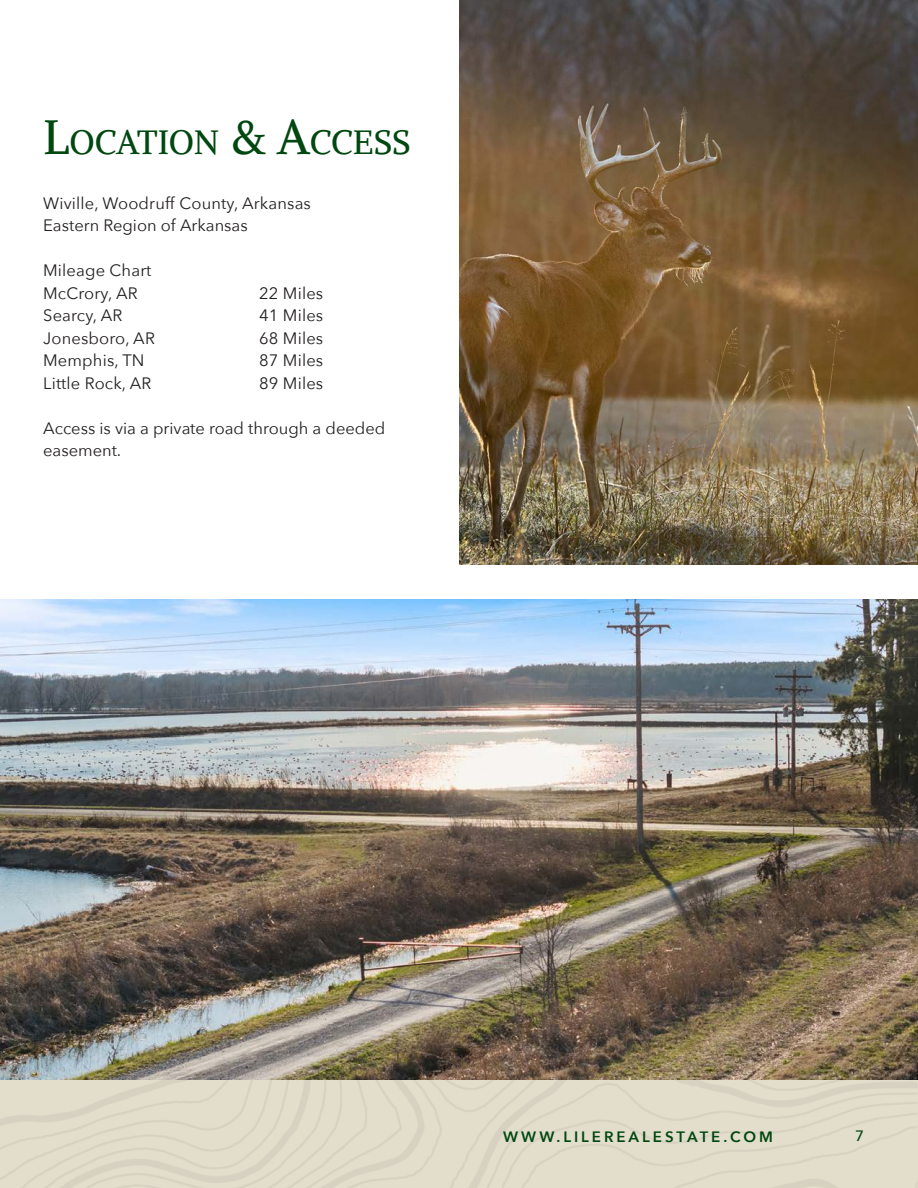
<style>
.page{position:relative;width:918px;height:1188px;background:#fff}
.page>*{position:absolute;margin:0;border:0;box-sizing:border-box;transform-origin:0 0}
.t1{font:33.6px "Alike";color:#004710}
.t2{font:16.5px/22.5px "Avenir Next";letter-spacing:.01em;color:#231f20}
.t3{font:600 15px "Avenir Next";letter-spacing:.2em;color:#004710}
.t4{font:500 15px "Avenir Next";color:#004710}
.s1{font-size:48px}
</style>
<div class="page">
<img style="left:0;top:599px;width:918px;height:589px">
<img style="left:459px;top:0;width:459px;height:565px">
<p class="t1" style="left:43px;top:121px;width:369px"><span class="s1">L</span>OCATION <span class="s1">&amp; A</span>CCESS</p>
<p class="t2" style="left:43px;top:191px;width:269px">Wiville, Woodruff County, Arkansas</p>
<p class="t2" style="left:43px;top:214px;width:206px">Eastern Region of Arkansas</p>
<p class="t2" style="left:43px;top:259px;width:110px">Mileage Chart</p>
<p class="t2" style="left:43px;top:281px;width:96px">McCrory, AR</p>
<p class="t2" style="left:259px;top:281px;width:66px">22 Miles</p>
<p class="t2" style="left:43px;top:304px;width:81px">Searcy, AR</p>
<p class="t2" style="left:259px;top:304px;width:66px">41 Miles</p>
<p class="t2" style="left:43px;top:326px;width:113px">Jonesboro, AR</p>
<p class="t2" style="left:259px;top:326px;width:66px">68 Miles</p>
<p class="t2" style="left:43px;top:349px;width:103px">Memphis, TN</p>
<p class="t2" style="left:259px;top:349px;width:66px">87 Miles</p>
<p class="t2" style="left:43px;top:371px;width:110px">Little Rock, AR</p>
<p class="t2" style="left:259px;top:371px;width:66px">89 Miles</p>
<p class="t2" style="left:43px;top:416px;width:344px">Access is via a private road through a deeded easement.</p>
<p class="t3" style="left:503px;top:1123px;width:271px">WWW.LILEREALESTATE.COM</p>
<p class="t4" style="left:855px;top:1123px;width:10px">7</p>
</div>
